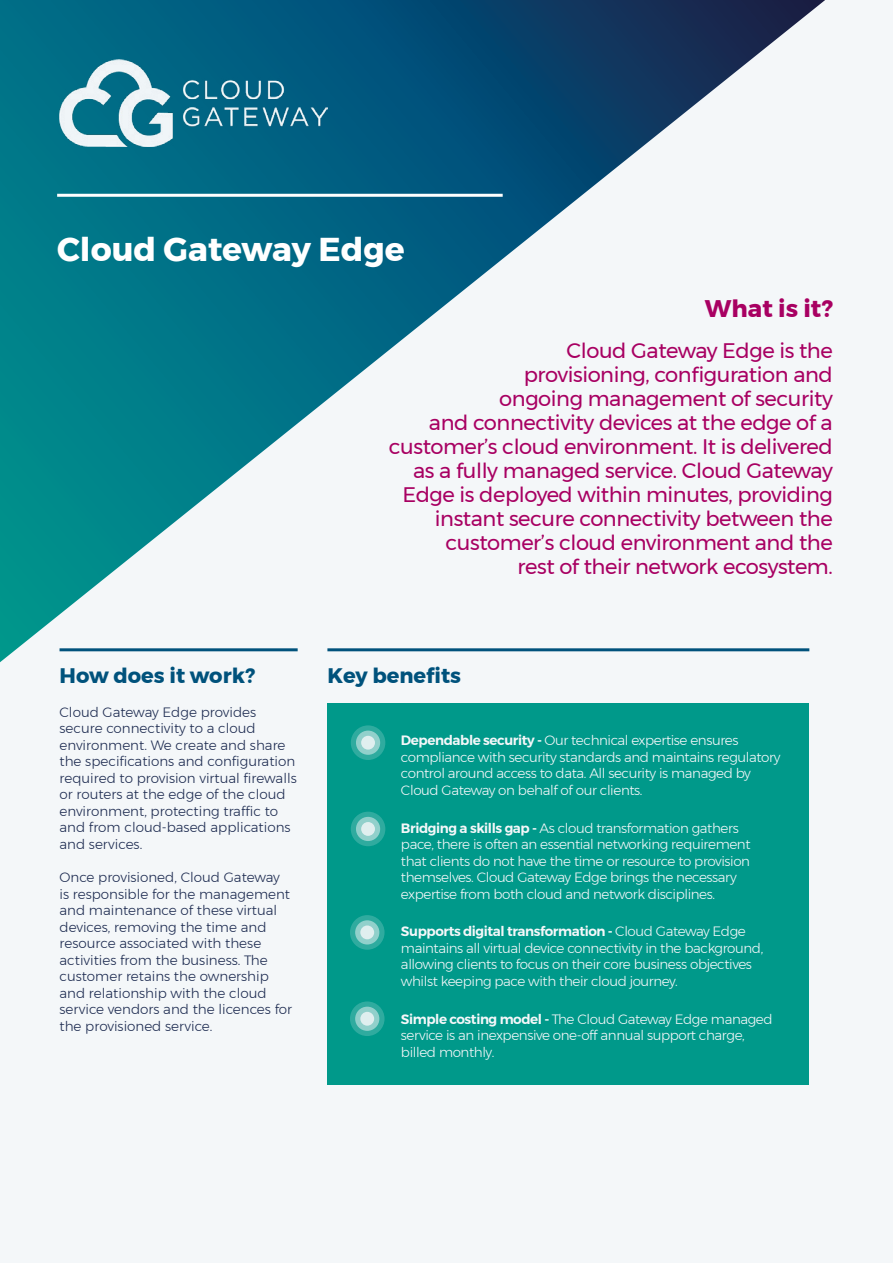
<style>
.page{position:relative;width:893px;height:1263px;background:#f4f7f9}
.page>*{position:absolute;margin:0;border:0;box-sizing:border-box;transform-origin:0 0}
.t1{font:700 33px "Montserrat";color:#fff}
.t2{font:700 24px "Montserrat";color:#a80062}
.t3{font:21px/24px "Montserrat";letter-spacing:-.02em;color:#a80062;text-align:right}
.t4{font:700 21px "Montserrat";color:#00527c}
.t5{font:300 13.5px/16.5px "Montserrat";letter-spacing:-.03em;color:#f4f7f9}
.t6{font:300 13.5px/16.5px "Montserrat";color:#1e2c51}
.s1{font-weight:600}
</style>
<div class="page">
<svg style="left:0;top:0;width:825px;height:662px"></svg>
<hr style="left:57px;top:194px;width:446px;height:3px;background:#fff">
<img style="left:60px;top:60px;width:267px;height:86px">
<hr style="left:60px;top:648px;width:238px;height:3px;background:#00527c">
<hr style="left:327px;top:648px;width:482px;height:3px;background:#00527c">
<div style="left:327px;top:704px;width:482px;height:381px;background:#00998a"></div>
<svg style="left:350px;top:1001px;width:35px;height:35px"></svg>
<svg style="left:355px;top:1007px;width:24px;height:24px"></svg>
<div style="left:360px;top:1012px;width:14px;height:14px;background:#e0efef;border-radius:50%"></div>
<svg style="left:350px;top:915px;width:35px;height:35px"></svg>
<svg style="left:355px;top:920px;width:24px;height:24px"></svg>
<div style="left:360px;top:925px;width:14px;height:14px;background:#e0efef;border-radius:50%"></div>
<svg style="left:351px;top:812px;width:34px;height:34px"></svg>
<div style="left:356px;top:817px;width:24px;height:24px;background:#91d0cb;border-radius:50%"></div>
<div style="left:361px;top:822px;width:14px;height:14px;background:#e0efef;border-radius:50%"></div>
<div style="left:351px;top:725px;width:34px;height:35px;background:linear-gradient(to right,#2eaa9e,#2fab9f);border-radius:50%"></div>
<svg style="left:356px;top:730px;width:24px;height:25px"></svg>
<div style="left:361px;top:736px;width:14px;height:14px;background:#e0efef;border-radius:50%"></div>
<h1 class="t1" style="left:57px;top:222px;width:349px">Cloud Gateway Edge</h1>
<h2 class="t2" style="left:705px;top:289px;width:129px">What is it?</h2>
<p class="t3" style="left:389px;top:338px;width:445px">Cloud Gateway Edge is the<br>provisioning, configuration and<br>ongoing management of security<br>and connectivity devices at the edge of a customer’s cloud environment. It is delivered as a fully managed service. Cloud Gateway Edge is deployed within minutes, providing instant secure connectivity between the customer’s cloud environment and the<br>rest of their network ecosystem.</p>
<h3 class="t4" style="left:60px;top:659px;width:197px">How does it work?</h3>
<p class="t6" style="left:60px;top:703px;width:239px">Cloud Gateway Edge provides secure connectivity to a cloud environment. We create and share the specifications and configuration required to provision virtual firewalls or routers at the edge of the cloud environment, protecting traffic to and from cloud-based applications and services.</p>
<p class="t6" style="left:60px;top:869px;width:234px">Once provisioned, Cloud Gateway is responsible for the management and maintenance of these virtual devices, removing the time and resource associated with these activities from the business. The customer retains the ownership and relationship with the cloud service vendors and the licences for the provisioned service.</p>
<h3 class="t4" style="left:327px;top:659px;width:135px">Key benefits</h3>
<p class="t5" style="left:401px;top:732px;width:381px"><span class="s1">Dependable security -</span> Our technical expertise ensures compliance with security standards and maintains regulatory control around access to data. All security is managed by Cloud Gateway on behalf of our clients.</p>
<p class="t5" style="left:401px;top:819px;width:351px"><span class="s1">Bridging a skills gap -</span> As cloud transformation gathers pace, there is often an essential networking requirement that clients do not have the time or resource to provision themselves. Cloud Gateway Edge brings the necessary expertise from both cloud and network disciplines.</p>
<p class="t5" style="left:401px;top:923px;width:364px"><span class="s1">Supports digital transformation -</span> Cloud Gateway Edge maintains all virtual device connectivity in the background, allowing clients to focus on their core business objectives whilst keeping pace with their cloud journey.</p>
<p class="t5" style="left:401px;top:1010px;width:373px"><span class="s1">Simple costing model -</span> The Cloud Gateway Edge managed service is an inexpensive one-off annual support charge, billed monthly.</p>
</div>
